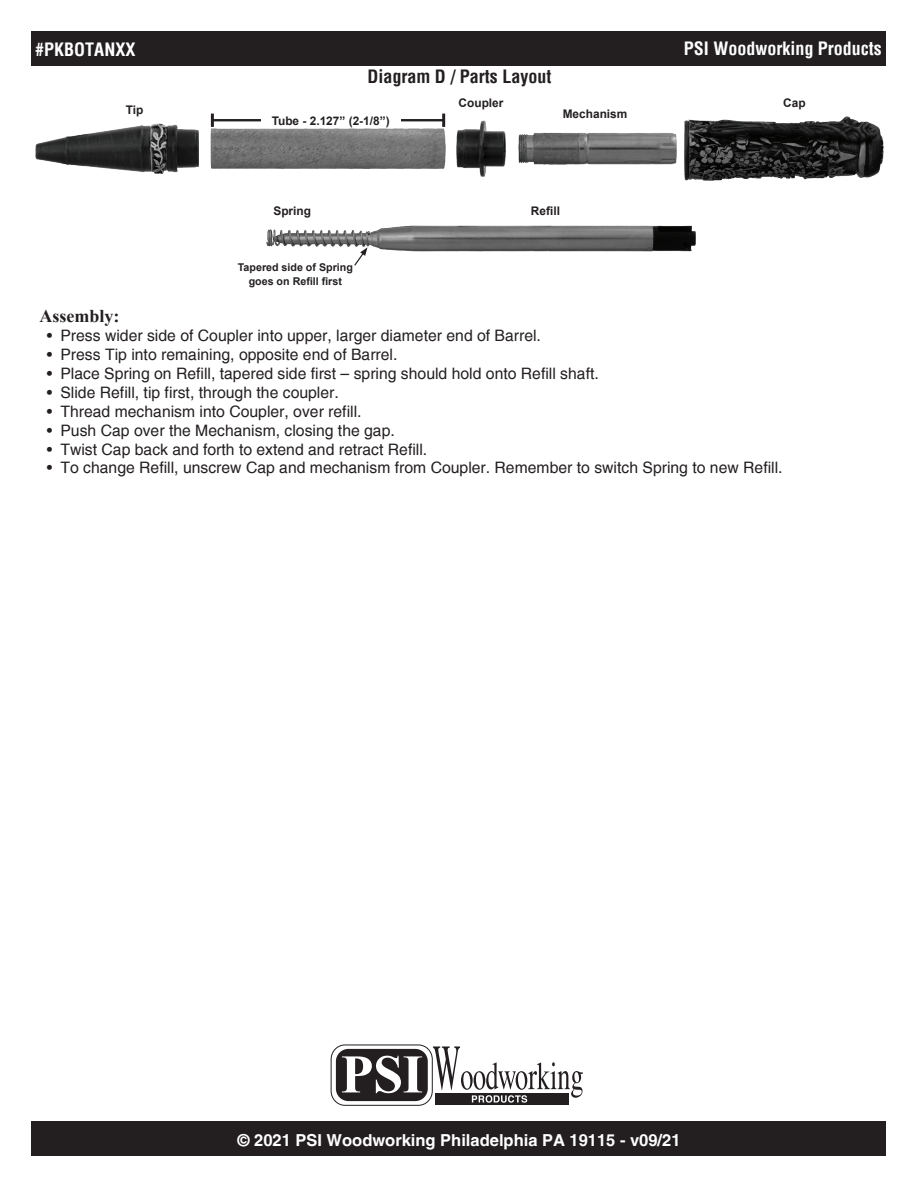
<style>
.page{position:relative;width:918px;height:1188px;background:#fff}
.page>*{position:absolute;margin:0;border:0;box-sizing:border-box;transform-origin:0 0}
.t1{font:700 condensed 18px "Helvetica";color:#fff}
.t2{font:700 condensed 18px "Helvetica";color:#231f20}
.t3{font:700 18px "Times New Roman";color:#231f20}
.t4{font:700 16.5px "Helvetica";color:#fff}
.t5{font:15.75px "Helvetica";color:#231f20}
.t6{font:700 11.85px "Arial";color:#231f20}
.t7{font:700 10.65px/14.2px "Arial";color:#231f20;text-align:center}
</style>
<div class="page">
<hr style="left:212px;top:119px;width:232px;height:2px;background:#231f20">
<svg style="left:211px;top:114px;width:3px;height:13px"></svg>
<svg style="left:442px;top:114px;width:3px;height:13px"></svg>
<div style="left:261px;top:114px;width:139px;height:13px;background:#fff"></div>
<img style="left:211px;top:128px;width:234px;height:41px">
<img style="left:36px;top:123px;width:162px;height:51px">
<img style="left:457px;top:120px;width:48px;height:57px">
<img style="left:519px;top:132px;width:157px;height:33px">
<img style="left:685px;top:117px;width:198px;height:63px">
<img style="left:267px;top:225px;width:428px;height:26px">
<svg style="left:353px;top:247px;width:14px;height:19px"></svg>
<svg style="left:331px;top:1045px;width:101px;height:60px"></svg>
<div style="left:331px;top:1045px;width:102px;height:61px;border:1px solid #231f20;border-radius:14px"></div>
<div style="left:435px;top:1093px;width:134px;height:12px;background:#231f20"></div>
<svg style="left:336px;top:1046px;width:247px;height:57px"></svg>
<div style="left:32px;top:32px;width:854px;height:34px;background:#231f20"></div>
<div style="left:32px;top:1121px;width:854px;height:35px;background:#231f20"></div>
<p class="t1" style="left:35px;top:37px;width:102px">#PKBOTANXX</p>
<p class="t1" style="left:684px;top:37px;width:199px">PSI Woodworking Products</p>
<p class="t6" style="left:126px;top:102px;width:19px">Tip</p>
<p class="t3" style="left:40px;top:303px;width:81px">Assembly:</p>
<p class="t2" style="left:367px;top:65px;width:185px">Diagram D / Parts Layout</p>
<p class="t6" style="left:272px;top:112px;width:119px">Tube - 2.127” (2-1/8”)</p>
<p class="t6" style="left:459px;top:95px;width:46px">Coupler</p>
<p class="t6" style="left:563px;top:105px;width:66px">Mechanism</p>
<p class="t6" style="left:273px;top:203px;width:39px">Spring</p>
<p class="t6" style="left:531px;top:203px;width:31px">Refill</p>
<p class="t7" style="left:238px;top:260px;width:117px">Tapered side of Spring goes on Refill first</p>
<p class="t6" style="left:783px;top:95px;width:24px">Cap</p>
<p class="t5" style="left:47px;top:326px;width:496px">• Press wider side of Coupler into upper, larger diameter end of Barrel.</p>
<p class="t5" style="left:47px;top:345px;width:352px">• Press Tip into remaining, opposite end of Barrel.</p>
<p class="t5" style="left:47px;top:364px;width:553px">• Place Spring on Refill, tapered side first – spring should hold onto Refill shaft.</p>
<p class="t5" style="left:47px;top:383px;width:293px">• Slide Refill, tip first, through the coupler.</p>
<p class="t5" style="left:47px;top:402px;width:316px">• Thread mechanism into Coupler, over refill.</p>
<p class="t5" style="left:47px;top:421px;width:349px">• Push Cap over the Mechanism, closing the gap.</p>
<p class="t5" style="left:47px;top:440px;width:382px">• Twist Cap back and forth to extend and retract Refill.</p>
<p class="t5" style="left:47px;top:459px;width:737px">• To change Refill, unscrew Cap and mechanism from Coupler. Remember to switch Spring to new Refill.</p>
<p class="t4" style="left:237px;top:1130px;width:445px">© 2021 PSI Woodworking Philadelphia PA 19115 - v09/21</p>
</div>
